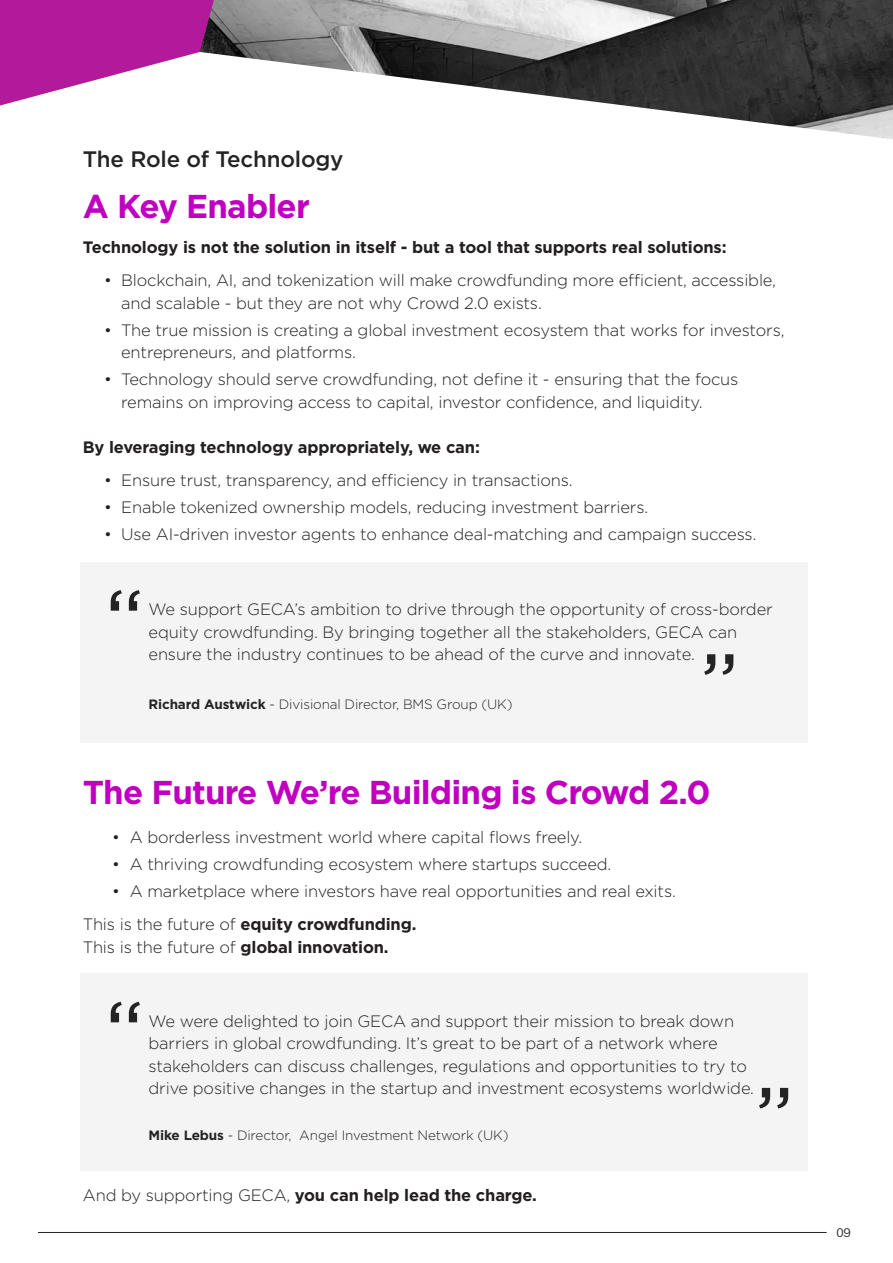
<style>
.page{position:relative;width:893px;height:1263px;background:#fff}
.page>*{position:absolute;margin:0;border:0;box-sizing:border-box;transform-origin:0 0}
.Paragraph_Style_1{font:700 33px "Gotham";letter-spacing:-.025em;color:#bf00bf}
.Paragraph_Style_1-2{font:500 22.35px "Gotham";letter-spacing:-.01em;color:#242424}
.t1{font:300 16.5px/22.5px "Gotham";letter-spacing:-.01em;color:#231f20}
.t2{font:300 16.5px/22.5px "Gotham";letter-spacing:-.01em;color:#242424}
.t3{font:700 16.5px "Gotham";letter-spacing:-.01em;color:#231f20}
.t4{font:300 13.5px "Gotham";letter-spacing:-.01em;color:#242424}
.t5{font:100 12px "Public Sans";color:#242424}
.s1{font-weight:700}
.s2{font-weight:300}
</style>
<div class="page">
<hr style="left:38px;top:1232px;width:789px;height:1px;background:#242424">
<img style="left:214px;top:0;width:679px;height:139px">
<div style="left:81px;top:562px;width:727px;height:180px;background:#f4f4f4"></div>
<svg style="left:704px;top:654px;width:29px;height:21px"></svg>
<svg style="left:111px;top:590px;width:29px;height:21px"></svg>
<div style="left:81px;top:973px;width:727px;height:198px;background:#f4f4f4"></div>
<svg style="left:759px;top:1088px;width:29px;height:20px"></svg>
<svg style="left:111px;top:1002px;width:29px;height:20px"></svg>
<svg style="left:0;top:0;width:214px;height:106px"></svg>
<p class="Paragraph_Style_1-2" style="left:83px;top:144px;width:262px">The Role of Technology</p>
<p class="Paragraph_Style_1" style="left:83px;top:185px;width:228px">A Key Enabler</p>
<p class="t3" style="left:83px;top:237px;width:645px">Technology is not the solution in itself - but a tool that supports real solutions:</p>
<p class="t1" style="left:121px;top:269px;width:656px;text-indent:-17px">• Blockchain, AI, and tokenization will make crowdfunding more efficient, accessible, and scalable - but they are not why Crowd 2.0 exists.</p>
<p class="t1" style="left:121px;top:318px;width:665px;text-indent:-17px">• The true mission is creating a global investment ecosystem that works for investors, entrepreneurs, and platforms.</p>
<p class="t1" style="left:104px;top:368px;width:636px">• Technology should serve crowdfunding, not define it - ensuring that the focus</p>
<p class="t1" style="left:121px;top:390px;width:583px">remains on improving access to capital, investor confidence, and liquidity.</p>
<p class="t3" style="left:83px;top:436px;width:398px">By leveraging technology appropriately, we can:</p>
<p class="t1" style="left:104px;top:468px;width:470px">• Ensure trust, transparency, and efficiency in transactions.</p>
<p class="t1" style="left:104px;top:495px;width:545px">• Enable tokenized ownership models, reducing investment barriers.</p>
<p class="t1" style="left:104px;top:522px;width:654px">• Use AI-driven investor agents to enhance deal-matching and campaign success.</p>
<p class="t2" style="left:149px;top:597px;width:626px">We support GECA’s ambition to drive through the opportunity of cross-border equity crowdfunding. By bringing together all the stakeholders, GECA can ensure the industry continues to be ahead of the curve and innovate.</p>
<p class="t4" style="left:149px;top:695px;width:365px"><span class="s1">Richard Austwick</span> - Divisional Director, BMS Group (UK)</p>
<p class="Paragraph_Style_1" style="left:83px;top:770px;width:629px">The Future We’re Building is Crowd 2.0</p>
<p class="t1" style="left:112px;top:825px;width:471px">• A borderless investment world where capital flows freely.</p>
<p class="t1" style="left:112px;top:852px;width:501px">• A thriving crowdfunding ecosystem where startups succeed.</p>
<p class="t1" style="left:112px;top:879px;width:565px">• A marketplace where investors have real opportunities and real exits.</p>
<p class="t3" style="left:83px;top:913px;width:335px"><span class="s2">This is the future of</span> equity crowdfunding.</p>
<p class="t1" style="left:83px;top:935px;width:307px">This is the future of <span class="s1">global innovation.</span></p>
<p class="t2" style="left:149px;top:1009px;width:607px">We were delighted to join GECA and support their mission to break down barriers in global crowdfunding. It’s great to be part of a network where stakeholders can discuss challenges, regulations and opportunities to try to drive positive changes in the startup and investment ecosystems worldwide.</p>
<p class="t4" style="left:149px;top:1127px;width:361px"><span class="s1">Mike Lebus</span> - Director, Angel Investment Network (UK)</p>
<p class="t3" style="left:83px;top:1184px;width:456px"><span class="s2">And by supporting GECA,</span> you can help lead the charge.</p>
<p class="t5" style="left:836px;top:1224px;width:16px">09</p>
</div>
